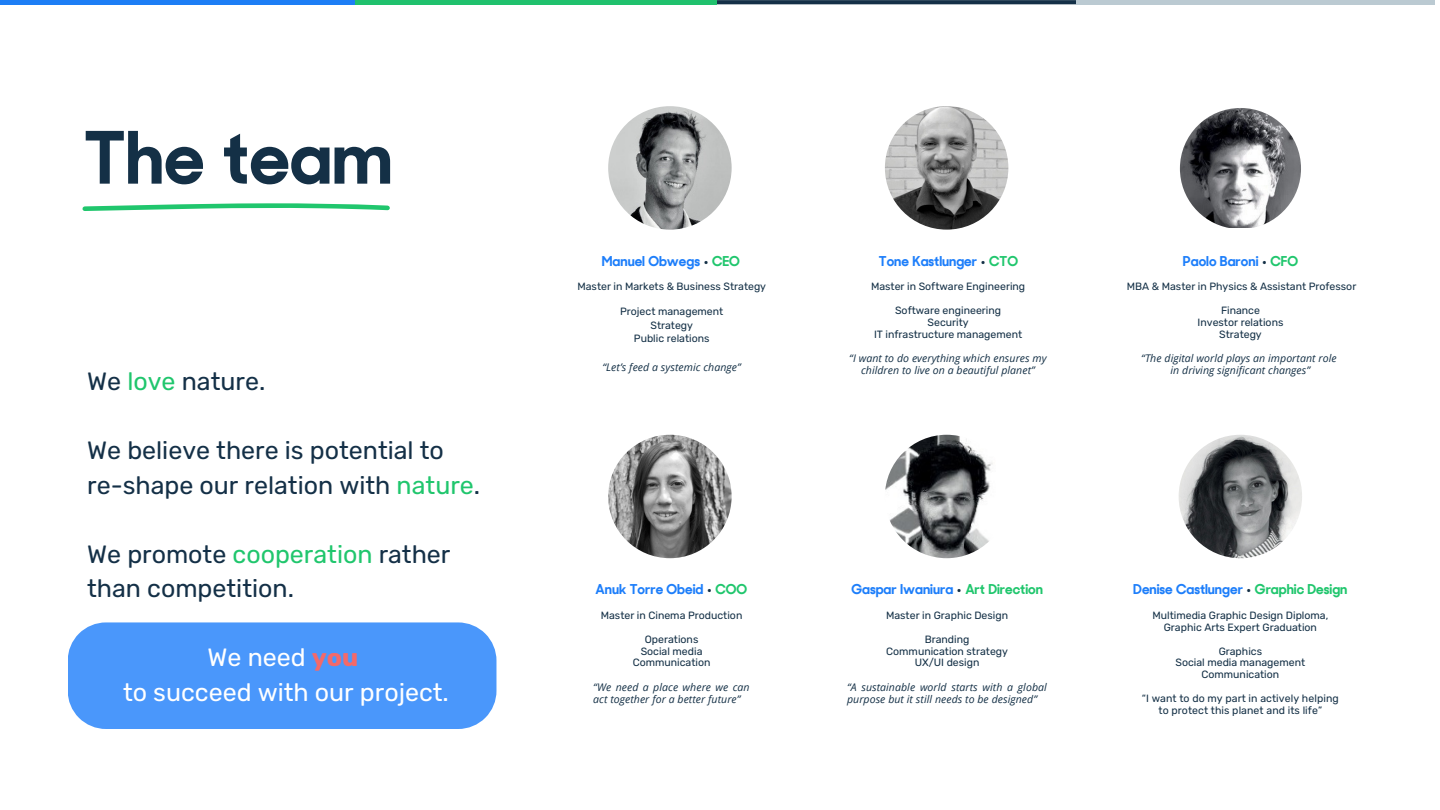
<style>
.page{position:relative;width:1440px;height:810px;background:#fff}
.page>*{position:absolute;margin:0;border:0;box-sizing:border-box;transform-origin:0 0}
.t1{font:700 72.3px "Sharp Sans No 2";color:#143046}
.t2{font:25px/34.5px "Rubik";color:#143047}
.t3{font:25px/34.5px "Rubik";color:#fff;text-align:center}
.t4{font:700 13.5px "Sharp Sans No 2";color:#1d7efa}
.t5{font:10.5px/11.9px "Rubik";color:#143046;text-align:center}
.t6{font:italic 10.5px/11.9px "Open Sans";letter-spacing:.005em;color:#143046}
.s1{color:#20c66d}
.s2{font-weight:700;color:#f46969}
.s3{color:#143046}
</style>
<div class="page">
<svg style="left:608px;top:106px;width:124px;height:124px"></svg>
<svg style="left:885px;top:106px;width:124px;height:124px"></svg>
<svg style="left:1180px;top:108px;width:121px;height:120px"></svg>
<div style="left:1175px;top:102px;width:131px;height:132px;border:4px solid #fff;border-radius:50%"></div>
<svg style="left:608px;top:434px;width:124px;height:125px"></svg>
<svg style="left:885px;top:434px;width:108px;height:125px"></svg>
<svg style="left:1178px;top:435px;width:124px;height:124px"></svg>
<svg style="left:82px;top:203px;width:308px;height:8px"></svg>
<hr style="left:0;top:0;width:356px;height:4px;background:#1d7ef5">
<svg style="left:717px;top:0;width:359px;height:4px"></svg>
<hr style="left:1077px;top:0;width:358px;height:4px;background:#bbcad2">
<hr style="left:356px;top:0;width:361px;height:4px;background:#20c16d">
<div style="left:68px;top:622px;width:428px;height:107px;background:#4a97fb"></div>
<h3 class="t1" style="left:84px;top:129px;width:310px">The team</h3>
<p class="t2" style="left:87px;top:364px;width:180px">We <span class="s1">love</span> nature.</p>
<p class="t2" style="left:87px;top:433px;width:395px">We believe there is potential to re-shape our relation with <span class="s1">nature</span>.</p>
<p class="t2" style="left:87px;top:537px;width:365px">We promote <span class="s1">cooperation</span> rather than competition.</p>
<p class="t3" style="left:123px;top:640px;width:327px">We need <span class="s2">you<br></span>to succeed with our project.</p>
<h3 class="t4" style="left:602px;top:256px;width:140px">Manuel Obwegs <span class="s3">•</span> <span class="s1">CEO</span></h3>
<p class="t5" style="left:577px;top:281px;width:190px">Master in Markets &amp; Business Strategy</p>
<p class="t5" style="left:620px;top:305px;width:105px">Project management</p>
<p class="t5" style="left:650px;top:320px;width:44px">Strategy</p>
<p class="t5" style="left:634px;top:332px;width:77px">Public relations</p>
<p class="t6" style="left:602px;top:361px;width:140px">“Let’s feed a systemic change”</p>
<p class="t4" style="left:879px;top:256px;width:141px">Tone Kastlunger <span class="s3">•</span> <span class="s1">CTO</span></p>
<p class="t5" style="left:871px;top:281px;width:156px">Master in Software Engineering</p>
<p class="t5" style="left:895px;top:305px;width:108px">Software engineering</p>
<p class="t5" style="left:928px;top:316px;width:43px">Security</p>
<h3 class="t5" style="left:874px;top:328px;width:150px">IT infrastructure management</h3>
<h3 class="t6" style="left:849px;top:352px;width:199px;text-align:center">“I want to do everything which ensures my children to live on a beautiful planet”</h3>
<p class="t4" style="left:1183px;top:256px;width:117px">Paolo Baroni <span class="s3">•</span> <span class="s1">CFO</span></p>
<p class="t5" style="left:1127px;top:281px;width:231px">MBA &amp; Master in Physics &amp; Assistant Professor</p>
<p class="t5" style="left:1221px;top:305px;width:40px">Finance</p>
<p class="t5" style="left:1198px;top:316px;width:87px">Investor relations</p>
<p class="t5" style="left:1219px;top:328px;width:44px">Strategy</p>
<p class="t6" style="left:1141px;top:352px;width:197px">“The digital world plays an important role</p>
<p class="t6" style="left:1171px;top:364px;width:141px">in driving significant changes”</p>
<p class="t4" style="left:596px;top:584px;width:153px">Anuk Torre Obeid <span class="s3">•</span> <span class="s1">COO</span></p>
<p class="t5" style="left:601px;top:609px;width:143px">Master in Cinema Production</p>
<p class="t5" style="left:645px;top:633px;width:55px">Operations</p>
<p class="t5" style="left:641px;top:645px;width:63px">Social media</p>
<p class="t5" style="left:633px;top:657px;width:79px">Communication</p>
<p class="t6" style="left:593px;top:681px;width:158px">“We need a place where we can act together for a better future”</p>
<p class="t4" style="left:851px;top:584px;width:193px">Gaspar Iwaniura <span class="s3">•</span> <span class="s1">Art Direction</span></p>
<p class="t5" style="left:886px;top:609px;width:124px">Master in Graphic Design</p>
<h2 class="t5" style="left:925px;top:633px;width:46px">Branding</h2>
<h2 class="t5" style="left:886px;top:645px;width:123px">Communication strategy</h2>
<h2 class="t5" style="left:915px;top:657px;width:66px">UX/UI design</h2>
<h2 class="t6" style="left:847px;top:681px;width:201px">“A sustainable world starts with a global purpose but it still needs to be designed”</h2>
<p class="t4" style="left:1133px;top:584px;width:216px">Denise Castlunger <span class="s3">•</span> <span class="s1">Graphic Design</span></p>
<h3 class="t5" style="left:1152px;top:609px;width:177px">Multimedia Graphic Design Diploma,<br>Graphic Arts Expert Graduation</h3>
<p class="t5" style="left:1219px;top:645px;width:45px">Graphics</p>
<p class="t5" style="left:1176px;top:657px;width:131px">Social media management<br>Communication</p>
<p class="t5" style="left:1142px;top:693px;width:198px">“I want to do my part in actively helping to protect this planet and its life”</p>
</div>
